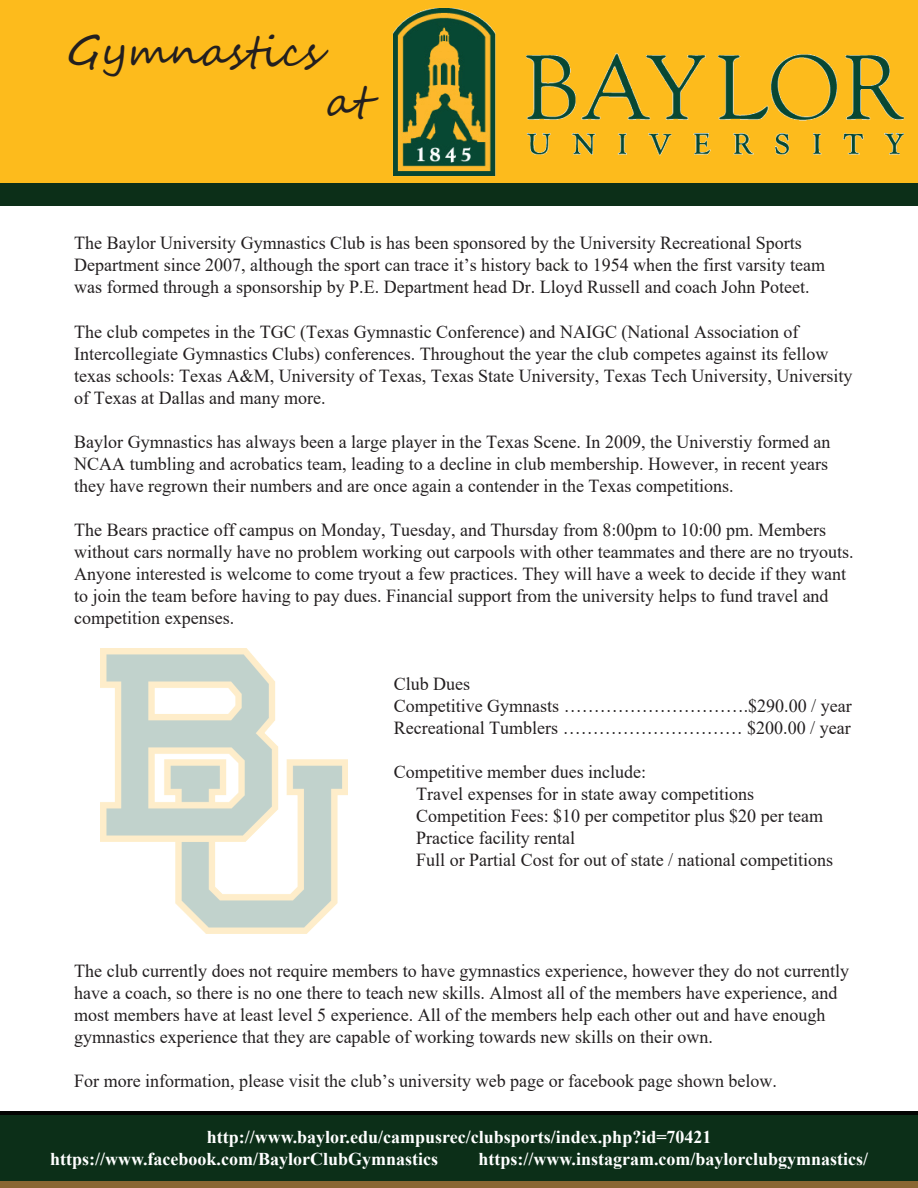
<style>
.page{position:relative;width:918px;height:1188px;background:#fff}
.page>*{position:absolute;margin:0;border:0;box-sizing:border-box;transform-origin:0 0}
.t1{font:42px "Segoe Script";color:#231f20}
.t2{font:18.3px/22px "Times New Roman";color:#231f20}
.t3{font:700 18px/21.6px "Times New Roman";color:#fff}
</style>
<div class="page">
<img style="left:101px;top:648px;width:246px;height:285px">
<div style="left:0;top:14px;width:918px;height:192px;background:#0c2f18"></div>
<div style="left:0;top:0;width:918px;height:182px;background:#fdbb1c"></div>
<svg style="left:0;top:1111px;width:918px;height:5px;background:#050d07"></svg>
<div style="left:0;top:1116px;width:918px;height:72px;background:#0c2f18"></div>
<img style="left:383px;top:7px;width:530px;height:176px">
<div style="left:0;top:1181px;width:918px;height:7px;background:#896632"></div>
<h1 class="t1" style="left:67px;top:17px;width:256px">Gymnastics</h1>
<h1 class="t1" style="left:326px;top:67px;width:45px">at</h1>
<p class="t2" style="left:74px;top:232px;width:752px">The Baylor University Gymnastics Club is has been sponsored by the University Recreational Sports<br>Department since 2007, although the sport can trace it’s history back to 1954 when the first varsity team was formed through a sponsorship by P.E. Department head Dr. Lloyd Russell and coach John Poteet.</p>
<p class="t2" style="left:74px;top:320px;width:780px">The club competes in the TGC (Texas Gymnastic Conference) and NAIGC (National Association of Intercollegiate Gymnastics Clubs) conferences. Throughout the year the club competes against its fellow texas schools: Texas A&amp;M, University of Texas, Texas State University, Texas Tech University, University of Texas at Dallas and many more.</p>
<p class="t2" style="left:74px;top:430px;width:758px">Baylor Gymnastics has always been a large player in the Texas Scene. In 2009, the Universtiy formed an<br>NCAA tumbling and acrobatics team, leading to a decline in club membership. However, in recent years they have regrown their numbers and are once again a contender in the Texas competitions.</p>
<p class="t2" style="left:74px;top:518px;width:781px">The Bears practice off campus on Monday, Tuesday, and Thursday from 8:00pm to 10:00 pm. Members without cars normally have no problem working out carpools with other teammates and there are no tryouts.<br>Anyone interested is welcome to come tryout a few practices. They will have a week to decide if they want to join the team before having to pay dues. Financial support from the university helps to fund travel and competition expenses.</p>
<p class="t2" style="left:394px;top:672px;width:459px">Club Dues<br>Competitive Gymnasts ………………………….$290.00 / year<br>Recreational Tumblers ………………………… $200.00 / year</p>
<p class="t2" style="left:416px;top:761px;width:419px;text-indent:-22px">Competitive member dues include:<br>Travel expenses for in state away competitions Competition Fees: $10 per competitor plus $20 per team Practice facility rental<br>Full or Partial Cost for out of state / national competitions</p>
<p class="t2" style="left:74px;top:959px;width:776px">The club currently does not require members to have gymnastics experience, however they do not currently have a coach, so there is no one there to teach new skills. Almost all of the members have experience, and most members have at least level 5 experience. All of the members help each other out and have enough gymnastics experience that they are capable of working towards new skills on their own.</p>
<p class="t2" style="left:74px;top:1069px;width:704px">For more information, please visit the club’s university web page or facebook page shown below.</p>
<p class="t3" style="left:50px;top:1126px;width:663px;text-indent:157px">http://www.baylor.edu/campusrec/clubsports/index.php?id=70421 https://www.facebook.com/BaylorClubGymnastics</p>
<p class="t3" style="left:479px;top:1148px;width:391px">https://www.instagram.com/baylorclubgymnastics/</p>
</div>
